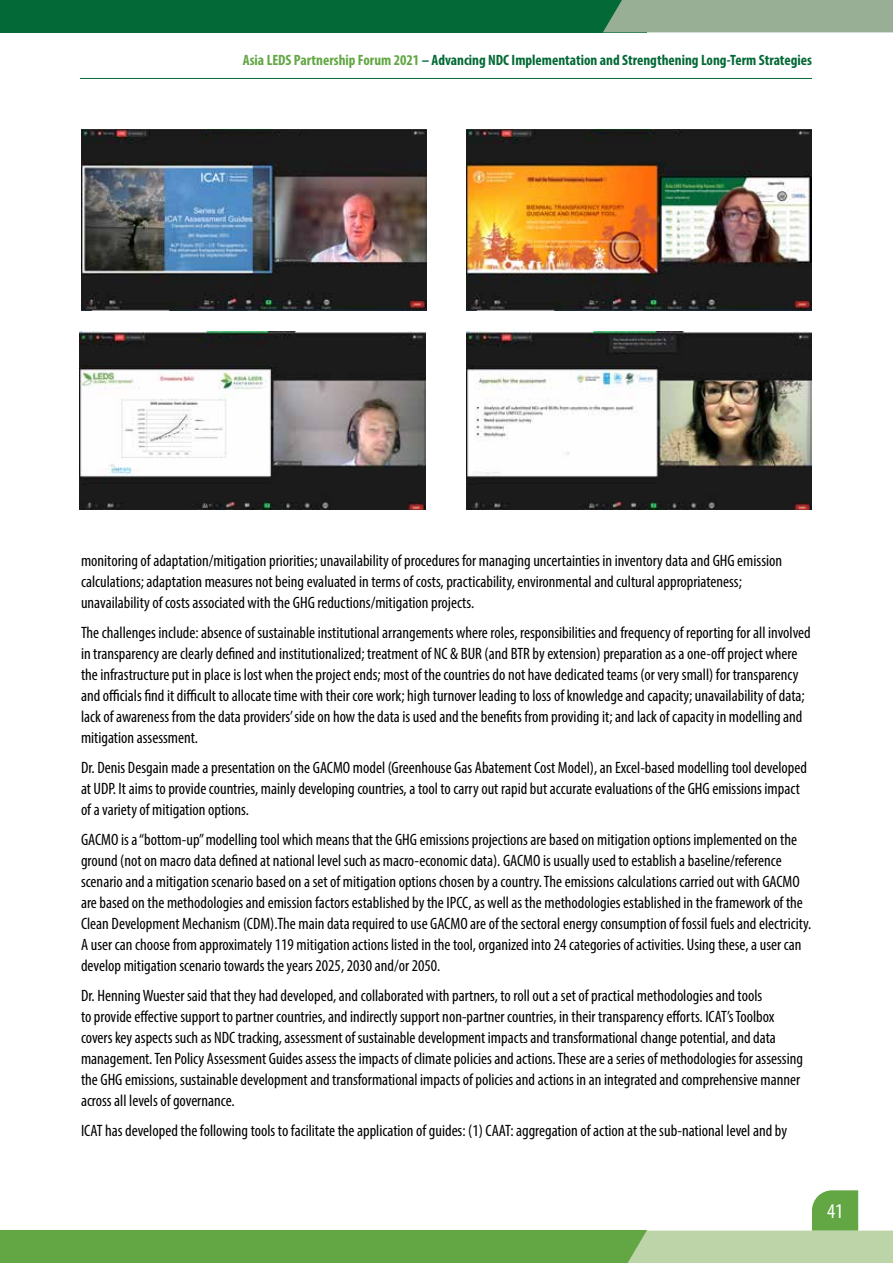
<style>
.page{position:relative;width:893px;height:1263px;background:#fff}
.page>*{position:absolute;margin:0;border:0;box-sizing:border-box;transform-origin:0 0}
.t1{font:condensed 21px "Myriad Pro";color:#fff}
.t2{font:condensed 16.5px/21px "Myriad Pro";color:#000}
.t3{font:700 condensed 15px "Myriad Pro";color:#036936}
.s1{color:#62a744}
</style>
<div class="page">
<div style="left:0;top:1230px;width:647px;height:33px;background:#62a744"></div>
<div style="left:0;top:0;width:647px;height:32px;background:#036936"></div>
<div style="left:603px;top:0;width:290px;height:32px;background:#98af95"></div>
<svg style="left:627px;top:1190px;width:266px;height:73px"></svg>
<hr style="left:80px;top:78px;width:732px;height:1px;background:#036936">
<img style="left:81px;top:130px;width:346px;height:180px">
<img style="left:466px;top:130px;width:346px;height:180px">
<img style="left:466px;top:331px;width:346px;height:178px">
<img style="left:80px;top:331px;width:346px;height:178px">
<p class="t3" style="left:243px;top:51px;width:571px"><span class="s1">Asia LEDS Partnership Forum 2021</span> – Advancing NDC Implementation and Strengthening Long-Term Strategies</p>
<p class="t2" style="left:81px;top:550px;width:703px">monitoring of adaptation/mitigation priorities; unavailability of procedures for managing uncertainties in inventory data and GHG emission calculations; adaptation measures not being evaluated in terms of costs, practicability, environmental and cultural appropriateness; unavailability of costs associated with the GHG reductions/mitigation projects.</p>
<p class="t2" style="left:81px;top:622px;width:731px">The challenges include: absence of sustainable institutional arrangements where roles, responsibilities and frequency of reporting for all involved in transparency are clearly defined and institutionalized; treatment of NC &amp; BUR (and BTR by extension) preparation as a one-off project where the infrastructure put in place is lost when the project ends; most of the countries do not have dedicated teams (or very small) for transparency and officials find it difficult to allocate time with their core work; high turnover leading to loss of knowledge and capacity; unavailability of data; lack of awareness from the data providers’ side on how the data is used and the benefits from providing it; and lack of capacity in modelling and mitigation assessment.</p>
<p class="t2" style="left:81px;top:757px;width:727px">Dr. Denis Desgain made a presentation on the GACMO model (Greenhouse Gas Abatement Cost Model), an Excel-based modelling tool developed at UDP. It aims to provide countries, mainly developing countries, a tool to carry out rapid but accurate evaluations of the GHG emissions impact of a variety of mitigation options.</p>
<p class="t2" style="left:81px;top:829px;width:732px">GACMO is a “bottom-up” modelling tool which means that the GHG emissions projections are based on mitigation options implemented on the ground (not on macro data defined at national level such as macro-economic data). GACMO is usually used to establish a baseline/reference scenario and a mitigation scenario based on a set of mitigation options chosen by a country. The emissions calculations carried out with GACMO are based on the methodologies and emission factors established by the IPCC, as well as the methodologies established in the framework of the Clean Development Mechanism (CDM).The main data required to use GACMO are of the sectoral energy consumption of fossil fuels and electricity.<br>A user can choose from approximately 119 mitigation actions listed in the tool, organized into 24 categories of activities. Using these, a user can develop mitigation scenario towards the years 2025, 2030 and/or 2050.</p>
<p class="t2" style="left:81px;top:985px;width:723px">Dr. Henning Wuester said that they had developed, and collaborated with partners, to roll out a set of practical methodologies and tools<br>to provide effective support to partner countries, and indirectly support non-partner countries, in their transparency efforts. ICAT’s Toolbox covers key aspects such as NDC tracking, assessment of sustainable development impacts and transformational change potential, and data management. Ten Policy Assessment Guides assess the impacts of climate policies and actions. These are a series of methodologies for assessing the GHG emissions, sustainable development and transformational impacts of policies and actions in an integrated and comprehensive manner across all levels of governance.</p>
<p class="t2" style="left:81px;top:1120px;width:707px">ICAT has developed the following tools to facilitate the application of guides: (1) CAAT: aggregation of action at the sub-national level and by</p>
<p class="t1" style="left:827px;top:1198px;width:18px">41</p>
</div>
